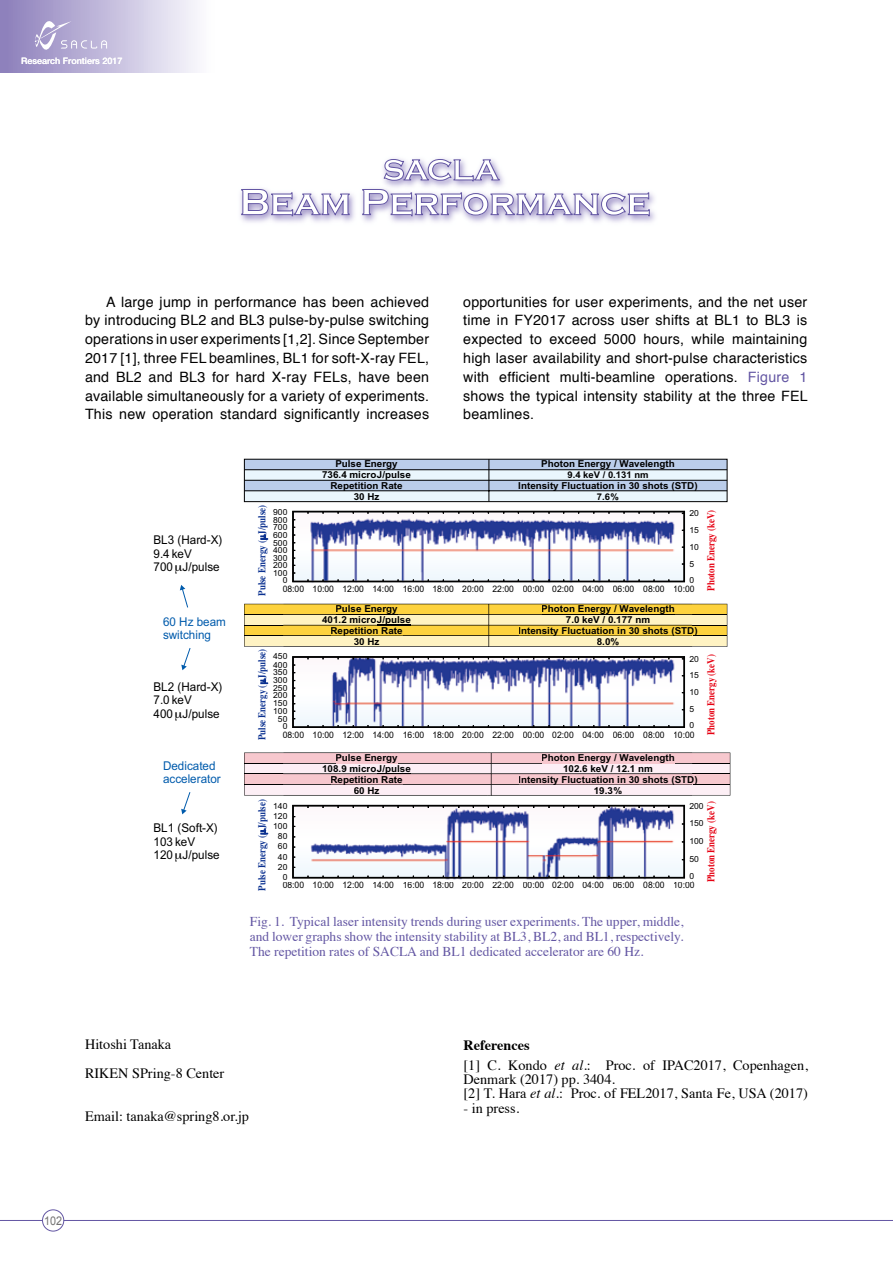
<style>
.page{position:relative;width:893px;height:1263px;background:#fff}
.page>*{position:absolute;margin:0;border:0;box-sizing:border-box;transform-origin:0 0}
.t1{font:700 37.65px "Copperplate Gothic";color:#fff}
.t2{font:700 30.15px "Copperplate Gothic";letter-spacing:-.015em;color:#fff}
.t3{font:14.25px/18.8px "Helvetica";letter-spacing:.015em;color:#000;text-align:justify}
.t4{font:14.25px/28.5px "Times";color:#000}
.t5{font:13.5px/15px "Times";color:#6356a3;text-align:justify}
.t6{font:12.15px/13.5px "Arial Narrow";color:#000;scale:1.18 1}
.t7{font:12.15px/13.5px "Arial Narrow";color:#005bac;scale:1.18 1}
.t8{font:12px "Arial";color:#727171;scale:.9 1}
.t9{font:700 10.5px "Times";color:#0b3190;scale:.85 1}
.t10{font:700 10.5px "Times";color:#e60012;scale:.85 1}
.t11{font:700 9.6px/10.8px "Arial Narrow";color:#000;text-align:center;scale:1.25 1}
.t12{font:700 9.3px "Arial Narrow";color:#000;scale:1.25 1}
.t13{font:500 9px "Helvetica Neue";color:#fff}
.t14{font:8.85px "Arial Narrow";color:#000;scale:1.18 1}
.t15{font:8.4px "Arial Narrow";color:#000;scale:1.25 1}
.s1{color:#6356a3}
.s2{font-weight:700}
.s3{font-style:italic}
</style>
<div class="page">
<svg style="left:0;top:0;width:197px;height:72px;background:#c5bedd"></svg>
<hr style="left:0;top:1220px;width:893px;height:1px;background:#6356a3">
<div style="left:43px;top:1210px;width:21px;height:21px;background:#fff;border-radius:50%"></div>
<div style="left:42px;top:1209px;width:22px;height:22px;border:1px solid #6356a3;border-radius:50%"></div>
<svg style="left:35px;top:6px;width:72px;height:53px;background:#b7aed5"></svg>
<img style="left:240px;top:158px;width:415px;height:65px">
<svg style="left:383px;top:159px;width:117px;height:23px"></svg>
<svg style="left:241px;top:189px;width:109px;height:28px"></svg>
<svg style="left:362px;top:189px;width:288px;height:28px"></svg>
<svg style="left:180px;top:585px;width:9px;height:23px"></svg>
<svg style="left:181px;top:648px;width:10px;height:22px"></svg>
<svg style="left:181px;top:792px;width:10px;height:22px"></svg>
<div style="left:244px;top:459px;width:483px;height:11px;background:#bbcdea"></div>
<div style="left:244px;top:470px;width:483px;height:10px;background:#eaf6fd"></div>
<div style="left:244px;top:480px;width:483px;height:11px;background:#bbcdea"></div>
<hr style="left:244px;top:469px;width:483px;height:1px;background:#000">
<hr style="left:244px;top:480px;width:483px;height:1px;background:#000">
<div style="left:244px;top:491px;width:483px;height:10px;background:#eaf6fd"></div>
<hr style="left:244px;top:490px;width:483px;height:1px;background:#000">
<hr style="left:489px;top:459px;width:1px;height:43px;background:#000">
<div style="left:244px;top:459px;width:483px;height:43px;border:1px solid #000"></div>
<img style="left:283px;top:603px;width:409px;height:193px">
<img style="left:283px;top:731px;width:21px;height:7px">
<img style="left:313px;top:731px;width:21px;height:7px">
<img style="left:343px;top:731px;width:21px;height:7px">
<img style="left:373px;top:731px;width:20px;height:7px">
<img style="left:404px;top:731px;width:20px;height:7px">
<img style="left:433px;top:731px;width:20px;height:7px">
<img style="left:463px;top:731px;width:20px;height:7px">
<img style="left:493px;top:731px;width:21px;height:7px">
<img style="left:523px;top:731px;width:21px;height:7px">
<img style="left:553px;top:731px;width:20px;height:7px">
<img style="left:583px;top:731px;width:20px;height:7px">
<img style="left:613px;top:731px;width:21px;height:7px">
<img style="left:644px;top:731px;width:20px;height:7px">
<img style="left:674px;top:731px;width:18px;height:7px">
<svg style="left:244px;top:604px;width:483px;height:43px;background:#e5cd77"></svg>
<img style="left:283px;top:604px;width:409px;height:43px">
<svg style="left:244px;top:752px;width:486px;height:43px"></svg>
<img style="left:283px;top:752px;width:409px;height:43px">
<svg style="left:292px;top:510px;width:394px;height:73px"></svg>
<svg style="left:283px;top:653px;width:409px;height:76px"></svg>
<svg style="left:292px;top:804px;width:394px;height:76px"></svg>
<svg style="left:261px;top:829px;width:7px;height:5px"></svg>
<svg style="left:261px;top:679px;width:7px;height:5px"></svg>
<svg style="left:261px;top:535px;width:7px;height:4px"></svg>
<p class="t13" style="left:21px;top:53px;width:103px">Research Frontiers 2017</p>
<h2 class="t2" style="left:383px;top:153px;width:118px">SACLA</h2>
<h1 class="t1" style="left:239px;top:181px;width:413px">Beam Performance</h1>
<p class="t3" style="left:85px;top:293px;width:346px;text-indent:21px">A large jump in performance has been achieved by introducing BL2 and BL3 pulse-by-pulse switching operations in user experiments [1,2]. Since September 2017 [1], three FEL beamlines, BL1 for soft-X-ray FEL, and BL2 and BL3 for hard X-ray FELs, have been available simultaneously for a variety of experiments.<br>This new operation standard significantly increases</p>
<p class="t3" style="left:463px;top:293px;width:346px">opportunities for user experiments, and the net user time in FY2017 across user shifts at BL1 to BL3 is expected to exceed 5000 hours, while maintaining high laser availability and short-pulse characteristics with efficient multi-beamline operations. <span class="s1">Figure 1 </span>shows the typical intensity stability at the three FEL beamlines.</p>
<p class="t6" style="left:154px;top:533px;width:60px">BL3 (Hard-X)<br>9.4 keV<br>700 J/pulse</p>
<p class="t7" style="left:163px;top:614px;width:55px">60 Hz beam switching</p>
<p class="t6" style="left:154px;top:679px;width:60px">BL2 (Hard-X)<br>7.0 keV<br>400 J/pulse</p>
<p class="t7" style="left:163px;top:758px;width:50px">Dedicated accelerator</p>
<p class="t6" style="left:154px;top:820px;width:58px">BL1 (Soft-X)<br>103 keV<br>120 J/pulse</p>
<p class="t11" style="left:322px;top:458px;width:72px">Pulse Energy<br>736.4 microJ/pulse<br>Repetition Rate<br>30 Hz</p>
<p class="t11" style="left:541px;top:458px;width:108px">Photon Energy / Wavelength</p>
<p class="t12" style="left:567px;top:468px;width:66px">9.4 keV / 0.131 nm</p>
<p class="t11" style="left:518px;top:480px;width:145px">Intensity Fluctuation in 30 shots (STD)</p>
<p class="t12" style="left:597px;top:490px;width:19px">7.6%</p>
<p class="t9" style="left:252px;top:596px;width:109px;rotate:-90deg">Pulse Energy ( J/pulse)</p>
<p class="t15" style="left:273px;top:505px;width:13px">900</p>
<p class="t15" style="left:273px;top:514px;width:13px">800</p>
<p class="t15" style="left:273px;top:521px;width:13px">700</p>
<p class="t15" style="left:273px;top:529px;width:13px">600</p>
<p class="t15" style="left:273px;top:536px;width:13px">500</p>
<p class="t15" style="left:273px;top:544px;width:13px">400</p>
<p class="t15" style="left:273px;top:552px;width:13px">300</p>
<p class="t15" style="left:273px;top:559px;width:13px">200</p>
<p class="t15" style="left:273px;top:567px;width:13px">100</p>
<p class="t15" style="left:283px;top:574px;width:5px">0</p>
<p class="t14" style="left:283px;top:583px;width:20px">08:00</p>
<p class="t15" style="left:689px;top:507px;width:9px">20</p>
<p class="t15" style="left:689px;top:524px;width:9px">15</p>
<p class="t15" style="left:689px;top:541px;width:9px">10</p>
<p class="t15" style="left:689px;top:558px;width:5px">5</p>
<p class="t15" style="left:689px;top:574px;width:5px">0</p>
<p class="t14" style="left:313px;top:583px;width:325px">10:00 12:00 14:00 16:00 18:00 20:00 22:00 00:00 02:00 04:00 06:00 08:00 10:00</p>
<p class="t10" style="left:701px;top:591px;width:97px;rotate:-90deg">Photon Energy (keV)</p>
<p class="t11" style="left:322px;top:603px;width:72px">Pulse Energy<br>401.2 microJ/pulse<br>Repetition Rate<br>30 Hz</p>
<p class="t11" style="left:541px;top:603px;width:108px">Photon Energy / Wavelength<br>7.0 keV / 0.177 nm</p>
<p class="t11" style="left:518px;top:624px;width:145px">Intensity Fluctuation in 30 shots (STD)</p>
<p class="t11" style="left:597px;top:635px;width:19px">8.0%</p>
<p class="t9" style="left:252px;top:740px;width:109px;rotate:-90deg">Pulse Energy ( J/pulse)</p>
<p class="t15" style="left:273px;top:650px;width:13px">450</p>
<p class="t15" style="left:689px;top:652px;width:9px">20</p>
<p class="t10" style="left:701px;top:735px;width:97px;rotate:-90deg">Photon Energy (keV)</p>
<p class="t15" style="left:273px;top:658px;width:13px">400</p>
<p class="t15" style="left:273px;top:666px;width:13px">350</p>
<p class="t15" style="left:689px;top:669px;width:9px">15</p>
<p class="t15" style="left:273px;top:674px;width:13px">300</p>
<p class="t15" style="left:273px;top:682px;width:13px">250</p>
<p class="t15" style="left:689px;top:686px;width:9px">10</p>
<p class="t15" style="left:273px;top:689px;width:13px">200</p>
<p class="t15" style="left:273px;top:697px;width:13px">150</p>
<p class="t15" style="left:689px;top:703px;width:5px">5</p>
<p class="t15" style="left:273px;top:705px;width:13px">100</p>
<p class="t15" style="left:278px;top:713px;width:9px">50</p>
<p class="t15" style="left:689px;top:719px;width:5px">0</p>
<p class="t15" style="left:283px;top:719px;width:5px">0</p>
<p class="t14" style="left:283px;top:728px;width:351px">08:00 10:00 12:00 14:00 16:00 18:00 20:00 22:00 00:00 02:00 04:00 06:00 08:00 10:00</p>
<p class="t11" style="left:322px;top:752px;width:72px">Pulse Energy<br>108.9 microJ/pulse<br>Repetition Rate<br>60 Hz</p>
<p class="t11" style="left:541px;top:752px;width:108px">Photon Energy / Wavelength<br>102.6 keV / 12.1 nm</p>
<p class="t11" style="left:518px;top:773px;width:145px">Intensity Fluctuation in 30 shots (STD)</p>
<p class="t11" style="left:594px;top:784px;width:24px">19.3%</p>
<p class="t9" style="left:252px;top:890px;width:109px;rotate:-90deg">Pulse Energy ( J/pulse)</p>
<p class="t15" style="left:689px;top:800px;width:13px">200</p>
<p class="t10" style="left:701px;top:882px;width:97px;rotate:-90deg">Photon Energy (keV)</p>
<p class="t15" style="left:273px;top:799px;width:13px">140</p>
<p class="t15" style="left:273px;top:810px;width:13px">120</p>
<p class="t15" style="left:689px;top:817px;width:13px">150</p>
<p class="t15" style="left:273px;top:820px;width:13px">100</p>
<p class="t15" style="left:278px;top:830px;width:9px">80</p>
<p class="t15" style="left:689px;top:835px;width:13px">100</p>
<p class="t15" style="left:278px;top:840px;width:9px">60</p>
<p class="t15" style="left:278px;top:850px;width:9px">40</p>
<p class="t15" style="left:689px;top:853px;width:9px">50</p>
<p class="t15" style="left:278px;top:861px;width:9px">20</p>
<p class="t15" style="left:283px;top:870px;width:5px">0</p>
<p class="t15" style="left:689px;top:870px;width:5px">0</p>
<p class="t14" style="left:283px;top:879px;width:351px">08:00 10:00 12:00 14:00 16:00 18:00 20:00 22:00 00:00 02:00 04:00 06:00 08:00 10:00</p>
<p class="t5" style="left:250px;top:912px;width:435px">Fig. 1. Typical laser intensity trends during user experiments. The upper, middle, and lower graphs show the intensity stability at BL3, BL2, and BL1, respectively.<br>The repetition rates of SACLA and BL1 dedicated accelerator are 60 Hz.</p>
<p class="t4" style="left:85px;top:1029px;width:141px">Hitoshi Tanaka<br>RIKEN SPring-8 Center</p>
<p class="t4" style="left:85px;top:1100px;width:165px">Email: tanaka@spring8.or.jp</p>
<p class="t8" style="left:44px;top:1213px;width:22px">102</p>
<p class="t4" style="left:463px;top:1033px;width:346px;line-height:20.2px"><span class="s2">References<br></span>[1] C. Kondo <span class="s3">et al.</span>: Proc. of IPAC2017, Copenhagen,</p>
<p class="t4" style="left:463px;top:1071px;width:346px;line-height:14.2px">Denmark (2017) pp. 3404.<br>[2] T. Hara <span class="s3">et al.</span>: Proc. of FEL2017, Santa Fe, USA (2017)</p>
<p class="t4" style="left:463px;top:1092px;width:57px">- in press.</p>
</div>
